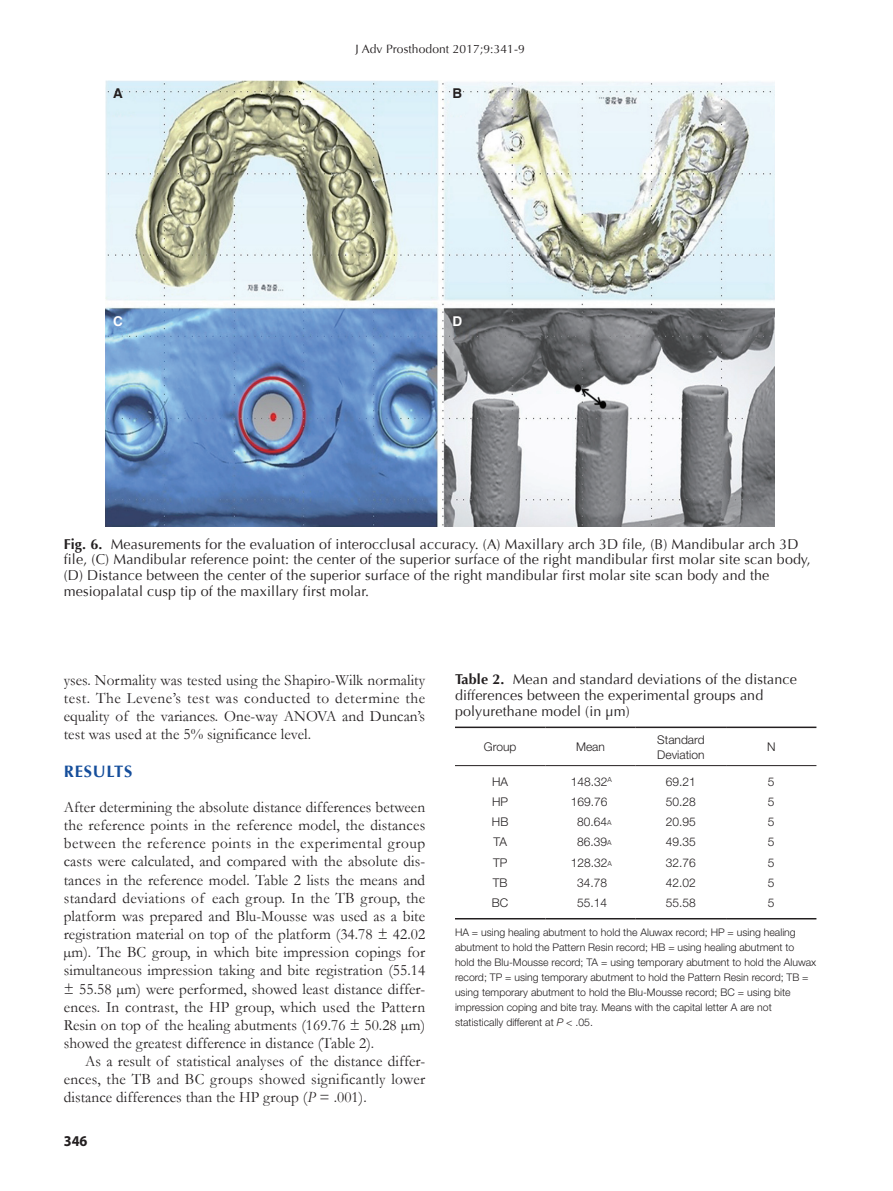
<style>
.page{position:relative;width:893px;height:1191px;background:#fff}
.page>*{position:absolute;margin:0;border:0;box-sizing:border-box;transform-origin:0 0}
.t1{font:700 16.5px "Optima";letter-spacing:.05em;color:#154e9b}
.t2{font:15.75px/18.1px "Garamond";letter-spacing:.005em;color:#231f20;text-align:justify}
.t3{font:700 15px "Myriad Pro";color:#231f20;scale:.95 1}
.t4{font:14.25px/15.8px "Optima";letter-spacing:.01em;color:#231f20}
.t5{font:700 13.5px "Helvetica";color:#231f20}
.t6{font:700 13.5px "Helvetica";color:#fff}
.t7{font:300 12px/15px "Helvetica Neue LT Pro";color:#231f20}
.t8{font:12px "Optima";letter-spacing:.01em;color:#231f20}
.t9{font:300 10.5px/15px "Helvetica Neue LT Pro";color:#231f20}
.s1{font-weight:700}
.s2{font-style:italic}
.s3{font-size:7.05px}
</style>
<div class="page">
<img style="left:105px;top:81px;width:670px;height:445px">
<hr style="left:455px;top:726px;width:90px;height:2px;background:#231f20">
<hr style="left:545px;top:726px;width:91px;height:2px;background:#231f20">
<hr style="left:636px;top:726px;width:90px;height:2px;background:#231f20">
<hr style="left:726px;top:726px;width:90px;height:2px;background:#231f20">
<hr style="left:455px;top:918px;width:90px;height:1px;background:#231f20">
<hr style="left:545px;top:918px;width:91px;height:1px;background:#231f20">
<hr style="left:636px;top:918px;width:90px;height:1px;background:#231f20">
<hr style="left:726px;top:918px;width:90px;height:1px;background:#231f20">
<hr style="left:455px;top:765px;width:90px;height:1px;background:#231f20">
<hr style="left:545px;top:765px;width:91px;height:1px;background:#231f20">
<hr style="left:636px;top:765px;width:90px;height:1px;background:#231f20">
<hr style="left:726px;top:765px;width:90px;height:1px;background:#231f20">
<p class="t8" style="left:355px;top:42px;width:171px">J Adv Prosthodont 2017;9:341-9</p>
<p class="t5" style="left:113px;top:85px;width:11px">A</p>
<p class="t5" style="left:452px;top:85px;width:11px">B</p>
<p class="t6" style="left:113px;top:313px;width:11px">C</p>
<p class="t6" style="left:452px;top:313px;width:11px">D</p>
<p class="t4" style="left:64px;top:536px;width:748px"><span class="s1">Fig. 6.</span> Measurements for the evaluation of interocclusal accuracy. (A) Maxillary arch 3D file, (B) Mandibular arch 3D file, (C) Mandibular reference point: the center of the superior surface of the right mandibular first molar site scan body, (D) Distance between the center of the superior surface of the right mandibular first molar site scan body and the mesiopalatal cusp tip of the maxillary first molar.</p>
<p class="t2" style="left:64px;top:670px;width:363px">yses. Normality was tested using the Shapiro-Wilk normality test. The Levene’s test was conducted to determine the equality of the variances. One-way ANOVA and Duncan’s test was used at the 5% significance level.</p>
<p class="t1" style="left:64px;top:761px;width:70px">RESULTS</p>
<p class="t2" style="left:64px;top:797px;width:363px">After determining the absolute distance differences between the reference points in the reference model, the distances between the reference points in the experimental group casts were calculated, and compared with the absolute dis&shy;tances in the reference model. Table 2 lists the means and standard deviations of each group. In the TB group, the platform was prepared and Blu-Mousse was used as a bite registration material on top of the platform (34.78 ± 42.02 µm). The BC group, in which bite impression copings for simultaneous impression taking and bite registration (55.14 ± 55.58 µm) were performed, showed least distance differ&shy;ences. In contrast, the HP group, which used the Pattern Resin on top of the healing abutments (169.76 ± 50.28 µm) showed the greatest difference in distance (Table 2).</p>
<p class="t2" style="left:64px;top:1051px;width:363px;text-indent:21px">As a result of statistical analyses of the distance differ&shy;ences, the TB and BC groups showed significantly lower distance differences than the HP group (<span class="s2">P</span> = .001).</p>
<p class="t3" style="left:64px;top:1131px;width:26px">346</p>
<p class="t4" style="left:455px;top:671px;width:343px"><span class="s1">Table 2.</span> Mean and standard deviations of the distance differences between the experimental groups and polyurethane model (in µm)</p>
<p class="t7" style="left:484px;top:739px;width:34px">Group</p>
<p class="t7" style="left:576px;top:739px;width:30px">Mean</p>
<p class="t7" style="left:657px;top:731px;width:49px">Standard<br>Deviation</p>
<p class="t7" style="left:767px;top:739px;width:10px">N</p>
<p class="t7" style="left:492px;top:773px;width:18px">HA</p>
<p class="t7" style="left:571px;top:773px;width:43px">148.32<sup>A</sup></p>
<p class="t7" style="left:666px;top:773px;width:32px">69.21</p>
<p class="t7" style="left:768px;top:773px;width:8px">5</p>
<p class="t7" style="left:492px;top:793px;width:18px">HP</p>
<p class="t7" style="left:571px;top:793px;width:38px">169.76</p>
<p class="t7" style="left:666px;top:793px;width:32px">50.28</p>
<p class="t7" style="left:768px;top:793px;width:8px">5</p>
<p class="t7" style="left:492px;top:814px;width:18px">HB</p>
<p class="t7" style="left:577px;top:814px;width:36px">80.64<span class="s3">A</span></p>
<p class="t7" style="left:666px;top:814px;width:32px">20.95</p>
<p class="t7" style="left:768px;top:814px;width:8px">5</p>
<p class="t7" style="left:493px;top:834px;width:15px">TA</p>
<p class="t7" style="left:577px;top:834px;width:36px">86.39<span class="s3">A</span></p>
<p class="t7" style="left:666px;top:834px;width:32px">49.35</p>
<p class="t7" style="left:768px;top:834px;width:8px">5</p>
<p class="t7" style="left:493px;top:855px;width:16px">TP</p>
<p class="t7" style="left:571px;top:855px;width:43px">128.32<span class="s3">A</span></p>
<p class="t7" style="left:666px;top:855px;width:32px">32.76</p>
<p class="t7" style="left:768px;top:855px;width:8px">5</p>
<p class="t7" style="left:493px;top:875px;width:16px">TB</p>
<p class="t7" style="left:577px;top:875px;width:32px">34.78</p>
<p class="t7" style="left:666px;top:875px;width:32px">42.02</p>
<p class="t7" style="left:768px;top:875px;width:8px">5</p>
<p class="t7" style="left:492px;top:895px;width:18px">BC</p>
<p class="t7" style="left:577px;top:895px;width:32px">55.14</p>
<p class="t7" style="left:666px;top:895px;width:32px">55.58</p>
<p class="t7" style="left:768px;top:895px;width:8px">5</p>
<p class="t9" style="left:455px;top:924px;width:363px">HA = using healing abutment to hold the Aluwax record; HP = using healing abutment to hold the Pattern Resin record; HB = using healing abutment to hold the Blu-Mousse record; TA = using temporary abutment to hold the Aluwax record; TP = using temporary abutment to hold the Pattern Resin record; TB = using temporary abutment to hold the Blu-Mousse record; BC = using bite impression coping and bite tray. Means with the capital letter A are not statistically different at <span class="s2">P</span> &lt; .05.</p>
</div>
